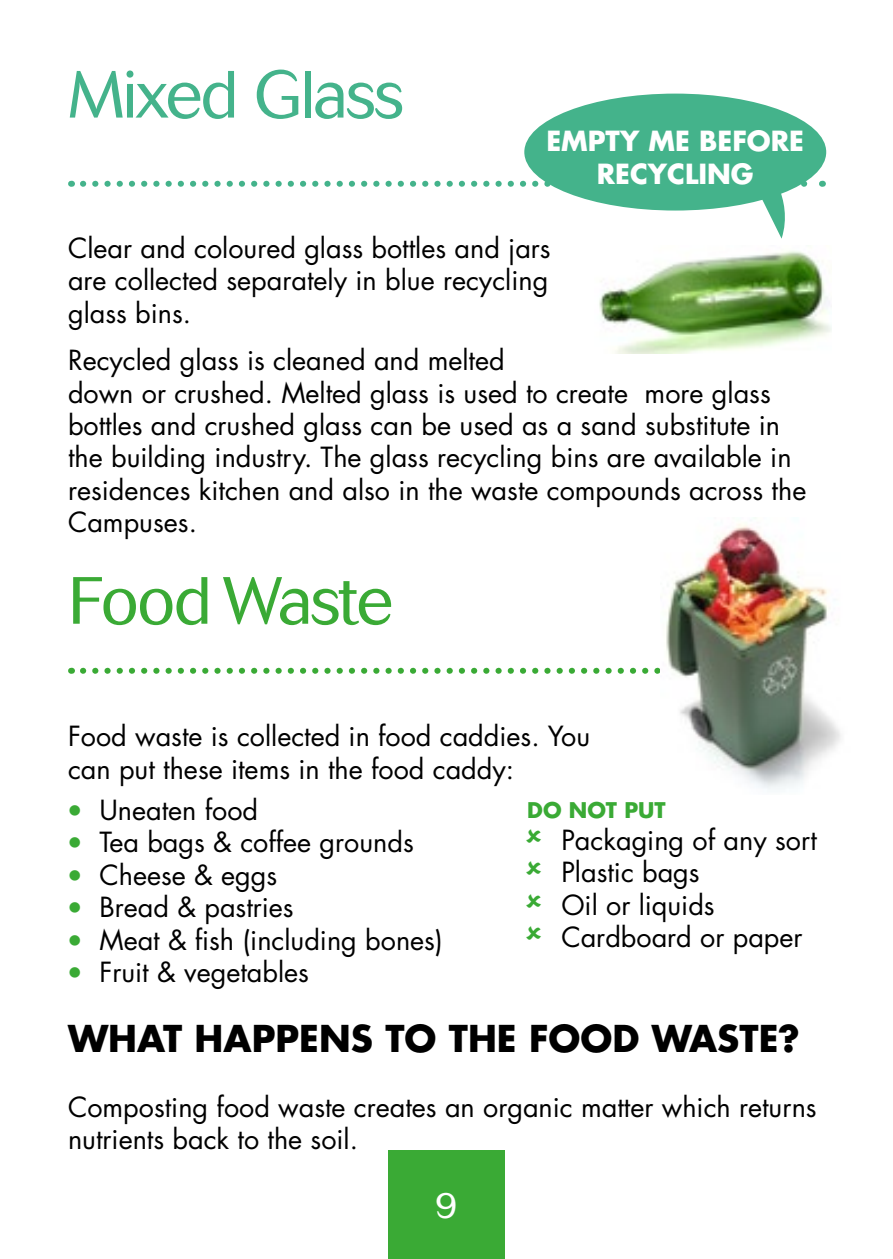
<style>
.page{position:relative;width:893px;height:1259px;background:#fff}
.page>*{position:absolute;margin:0;border:0;box-sizing:border-box;transform-origin:0 0}
.t1{font:300 66px "Cosmos BQ";letter-spacing:-.03em;color:#44b38b}
.t2{font:300 66px "Cosmos BQ";letter-spacing:-.03em;color:#3aaa35}
.t3{font:700 36px "Futura";color:#000}
.t4{font:300 36px "Cosmos BQ";color:#fff}
.t5{font:27px/32.4px "Futura";color:#000}
.t6{font:700 27px/32.4px "Futura";color:#fff;text-align:center}
.t7{font:700 21px "Futura";color:#3aaa35}
.s1{color:#3aaa35}
</style>
<div class="page">
<img style="left:599px;top:251px;width:232px;height:103px">
<div style="left:388px;top:1151px;width:117px;height:108px;background:#3aaa35"></div>
<svg style="left:83px;top:668px;width:577px;height:6px"></svg>
<div style="left:524px;top:94px;width:302px;height:116px;background:#44b38b;border-radius:50%"></div>
<svg style="left:83px;top:165px;width:733px;height:74px"></svg>
<img style="left:666px;top:524px;width:175px;height:266px">
<h1 class="t1" style="left:68px;top:57px;width:338px">Mixed Glass</h1>
<p class="t6" style="left:546px;top:125px;width:259px">EMPTY ME BEFORE<br>RECYCLING</p>
<p class="t5" style="left:68px;top:232px;width:484px;text-align:justify">Clear and coloured glass bottles and jars are collected separately in blue recycling glass bins.</p>
<p class="t5" style="left:68px;top:344px;width:740px">Recycled glass is cleaned and melted<br>down or crushed. Melted glass is used to create more glass bottles and crushed glass can be used as a sand substitute in the building industry. The glass recycling bins are available in residences kitchen and also in the waste compounds across the Campuses.</p>
<h1 class="t2" style="left:68px;top:563px;width:326px">Food Waste</h1>
<p class="t5" style="left:68px;top:720px;width:524px">Food waste is collected in food caddies. You can put these items in the food caddy:</p>
<p class="t5" style="left:68px;top:794px;width:192px"><span class="s1">●</span> Uneaten food</p>
<p class="t5" style="left:68px;top:826px;width:347px"><span class="s1">●</span> Tea bags &amp; coffee grounds</p>
<p class="t5" style="left:68px;top:859px;width:211px"><span class="s1">●</span> Cheese &amp; eggs</p>
<p class="t5" style="left:68px;top:891px;width:227px"><span class="s1">●</span> Bread &amp; pastries</p>
<p class="t5" style="left:68px;top:923px;width:376px"><span class="s1">●</span> Meat &amp; fish (including bones)</p>
<p class="t5" style="left:68px;top:956px;width:242px"><span class="s1">●</span> Fruit &amp; vegetables</p>
<h2 class="t3" style="left:68px;top:1014px;width:733px">WHAT HAPPENS TO THE FOOD WASTE?</h2>
<p class="t7" style="left:527px;top:796px;width:140px">DO NOT PUT</p>
<p class="t5" style="left:561px;top:824px;width:257px">Packaging of any sort<br>Plastic bags<br>Oil or liquids<br>Cardboard or paper</p>
<p class="t5" style="left:68px;top:1091px;width:750px">Composting food waste creates an organic matter which returns nutrients back to the soil.</p>
<h2 class="t4" style="left:435px;top:1185px;width:24px">9</h2>
</div>
